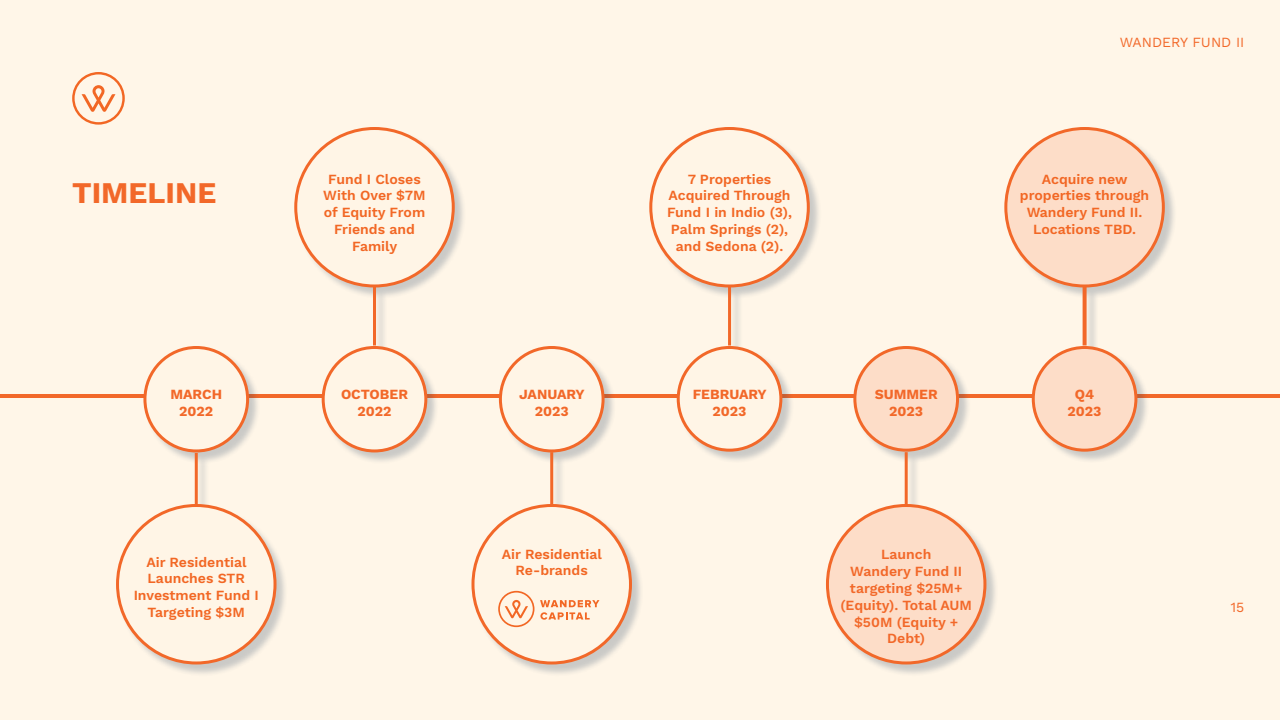
<style>
.page{position:relative;width:1280px;height:720px;background:#fff5e6}
.page>*{position:absolute;margin:0;border:0;box-sizing:border-box;transform-origin:0 0}
.t1{font:700 30px "Work Sans";color:#f26829}
.t2{font:600 14px/16.8px "Work Sans";color:#f26724;text-align:center}
.t3{font:600 14px/16.8px "Work Sans";color:#f26829;text-align:center}
.t4{font:700 14px/16.8px "Work Sans";color:#f26829;text-align:center}
.t5{font:14px "Work Sans";color:#f26829}
</style>
<div class="page">
<hr style="left:0;top:394px;width:1280px;height:4px;background:#f26829">
<div style="left:117px;top:128px;width:1060px;height:549px;background:#2b4462;opacity:.25"></div>
<hr style="left:373px;top:285px;width:3px;height:61px;background:#f26829">
<div style="left:118px;top:506px;width:157px;height:157px;background:#fff5e6;border-radius:50%"></div>
<div style="left:116px;top:504px;width:161px;height:160px;border:3px solid #f26829;border-radius:50%"></div>
<div style="left:473px;top:506px;width:157px;height:157px;background:#fff5e6;border-radius:50%"></div>
<div style="left:471px;top:504px;width:161px;height:160px;border:3px solid #f26829;border-radius:50%"></div>
<div style="left:145px;top:348px;width:103px;height:103px;background:#fff5e6;border-radius:50%"></div>
<div style="left:143px;top:346px;width:106px;height:106px;border:3px solid #f26829;border-radius:50%"></div>
<div style="left:323px;top:348px;width:103px;height:103px;background:#fff5e6;border-radius:50%"></div>
<div style="left:322px;top:346px;width:105px;height:106px;border:3px solid #f26829;border-radius:50%"></div>
<div style="left:500px;top:348px;width:103px;height:103px;background:#fff5e6;border-radius:50%"></div>
<div style="left:499px;top:346px;width:106px;height:106px;border:3px solid #f26829;border-radius:50%"></div>
<hr style="left:195px;top:453px;width:3px;height:53px;background:#f26829">
<hr style="left:550px;top:452px;width:3px;height:53px;background:#f26829">
<div style="left:296px;top:128px;width:157px;height:158px;background:#fff5e6;border-radius:50%"></div>
<div style="left:294px;top:127px;width:161px;height:161px;border:3px solid #f26829;border-radius:50%"></div>
<hr style="left:728px;top:285px;width:3px;height:61px;background:#f26829">
<div style="left:678px;top:347px;width:103px;height:103px;background:#fff5e6;border-radius:50%"></div>
<div style="left:677px;top:346px;width:105px;height:106px;border:3px solid #f26829;border-radius:50%"></div>
<div style="left:651px;top:128px;width:157px;height:158px;background:#fff5e6;border-radius:50%"></div>
<div style="left:649px;top:127px;width:161px;height:161px;border:3px solid #f26829;border-radius:50%"></div>
<svg style="left:1083px;top:288px;width:4px;height:58px"></svg>
<div style="left:1033px;top:347px;width:103px;height:103px;background:#fdddc8;border-radius:50%"></div>
<div style="left:1032px;top:346px;width:105px;height:106px;border:3px solid #f26829;border-radius:50%"></div>
<div style="left:1006px;top:128px;width:157px;height:158px;background:#fdddc8;border-radius:50%"></div>
<div style="left:1004px;top:127px;width:161px;height:161px;border:3px solid #f26829;border-radius:50%"></div>
<div style="left:827px;top:506px;width:158px;height:157px;background:#fdddc8;border-radius:50%"></div>
<div style="left:826px;top:504px;width:160px;height:160px;border:3px solid #f26829;border-radius:50%"></div>
<div style="left:855px;top:347px;width:103px;height:103px;background:#fdddc8;border-radius:50%"></div>
<div style="left:853px;top:346px;width:106px;height:106px;border:3px solid #f26829;border-radius:50%"></div>
<hr style="left:905px;top:452px;width:3px;height:53px;background:#f26829">
<svg style="left:72px;top:72px;width:53px;height:53px"></svg>
<svg style="left:540px;top:600px;width:59px;height:20px"></svg>
<svg style="left:498px;top:591px;width:36px;height:36px"></svg>
<h1 class="t1" style="left:72px;top:175px;width:146px">TIMELINE</h1>
<p class="t2" style="left:323px;top:171px;width:104px">Fund I Closes<br>With Over $7M of Equity From<br>Friends and<br>Family</p>
<p class="t4" style="left:170px;top:386px;width:53px">MARCH<br>2022</p>
<p class="t4" style="left:341px;top:386px;width:68px">OCTOBER<br>2022</p>
<p class="t4" style="left:519px;top:386px;width:67px">JANUARY<br>2023</p>
<p class="t2" style="left:134px;top:554px;width:127px">Air Residential<br>Launches STR<br>Investment Fund I<br>Targeting $3M</p>
<p class="t2" style="left:502px;top:546px;width:102px">Air Residential<br>Re-brands</p>
<p class="t2" style="left:667px;top:171px;width:126px">7 Properties<br>Acquired Through<br>Fund I in Indio (3),<br>Palm Springs (2), and Sedona (2).</p>
<p class="t5" style="left:1120px;top:34px;width:126px">WANDERY FUND II</p>
<p class="t2" style="left:1020px;top:171px;width:131px">Acquire new properties through<br>Wandery Fund II.<br>Locations TBD.</p>
<p class="t4" style="left:693px;top:386px;width:76px">FEBRUARY<br>2023</p>
<p class="t4" style="left:875px;top:386px;width:64px">SUMMER<br>2023</p>
<p class="t3" style="left:840px;top:547px;width:133px">Launch<br>Wandery Fund II targeting $25M+ (Equity). Total AUM $50M (Equity +<br>Debt)</p>
<p class="t4" style="left:1068px;top:386px;width:36px">Q4<br>2023</p>
<p class="t5" style="left:1231px;top:599px;width:15px">15</p>
</div>
